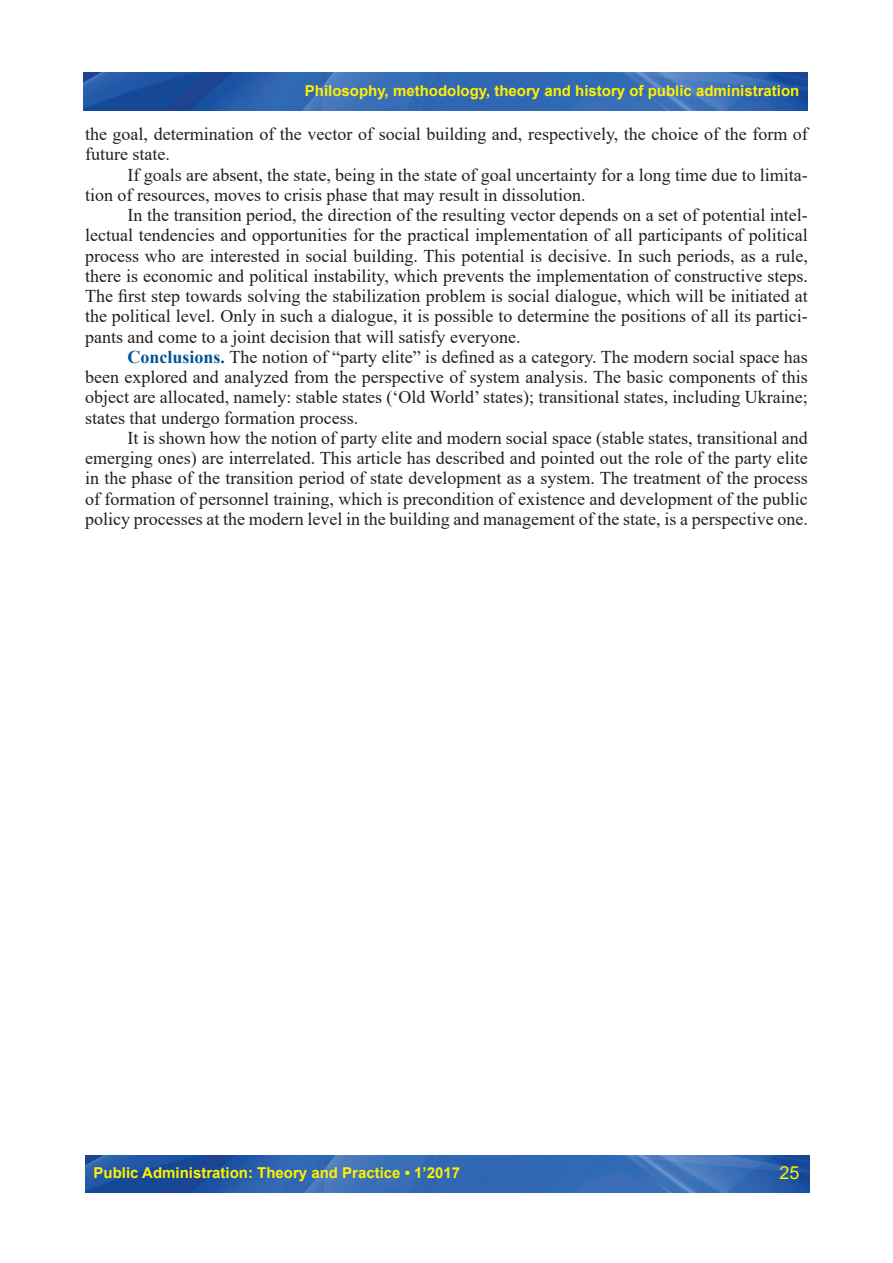
<style>
.page{position:relative;width:893px;height:1263px;background:#fff}
.page>*{position:absolute;margin:0;border:0;box-sizing:border-box;transform-origin:0 0}
.t1{font:18px/20.2px "Times New Roman";color:#231f20;text-align:justify}
.t2{font:18px "Arial";color:#fff101}
.t3{font:700 15px "Arial";color:#fff101}
.s1{font-weight:700;color:#015497}
</style>
<div class="page">
<img style="left:85px;top:1155px;width:724px;height:37px">
<img style="left:84px;top:73px;width:724px;height:37px">
<p class="t3" style="left:305px;top:80px;width:496px">Philosophy, methodology, theory and history of public administration</p>
<p class="t1" style="left:85px;top:123px;width:724px">the goal, determination of the vector of social building and, respectively, the choice of the form of future state.</p>
<p class="t1" style="left:85px;top:164px;width:724px;text-indent:43px">If goals are absent, the state, being in the state of goal uncertainty for a long time due to limita&shy;tion of resources, moves to crisis phase that may result in dissolution.</p>
<p class="t1" style="left:85px;top:204px;width:724px;text-indent:43px">In the transition period, the direction of the resulting vector depends on a set of potential intel&shy;lectual tendencies and opportunities for the practical implementation of all participants of political process who are interested in social building. This potential is decisive. In such periods, as a rule, there is economic and political instability, which prevents the implementation of constructive steps.<br>The first step towards solving the stabilization problem is social dialogue, which will be initiated at the political level. Only in such a dialogue, it is possible to determine the positions of all its partici&shy;pants and come to a joint decision that will satisfy everyone.</p>
<p class="t1" style="left:85px;top:346px;width:724px;text-indent:43px"><span class="s1">Conclusions.</span> The notion of “party elite” is defined as a category. The modern social space has been explored and analyzed from the perspective of system analysis. The basic components of this object are allocated, namely: stable states (‘Old World’ states); transitional states, including Ukraine; states that undergo formation process.</p>
<p class="t1" style="left:85px;top:427px;width:724px;text-indent:43px">It is shown how the notion of party elite and modern social space (stable states, transitional and emerging ones) are interrelated. This article has described and pointed out the role of the party elite in the phase of the transition period of state development as a system. The treatment of the process of formation of personnel training, which is precondition of existence and development of the public policy processes at the modern level in the building and management of the state, is a perspective one.</p>
<p class="t3" style="left:94px;top:1162px;width:368px">Public Administration: Theory and Practice • 1’2017</p>
<p class="t2" style="left:779px;top:1160px;width:22px">25</p>
</div>
